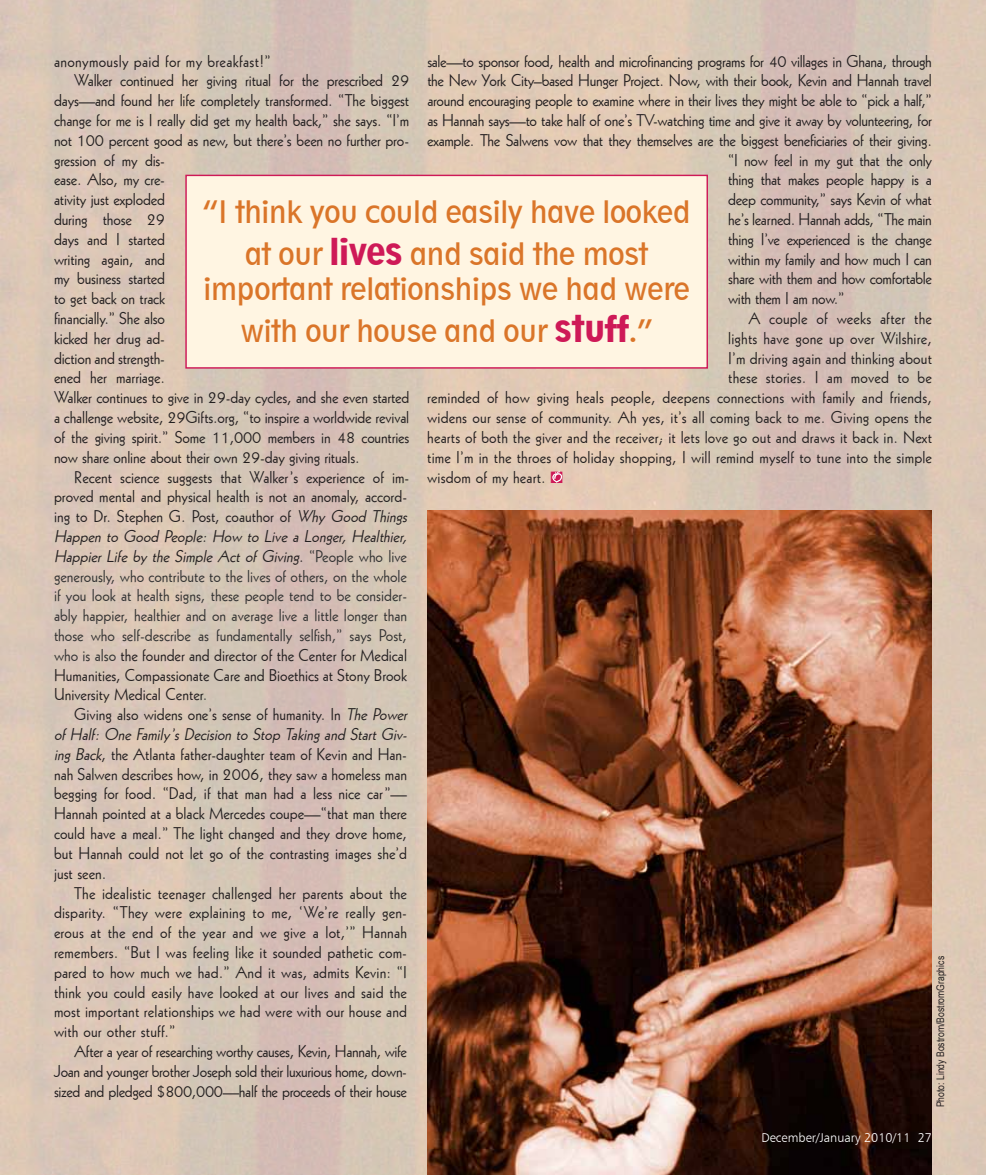
<style>
.page{position:relative;width:986px;height:1175px;background:#fff}
.page>*{position:absolute;margin:0;border:0;box-sizing:border-box;transform-origin:0 0}
.t1{font:condensed 28.95px/41.7px "Geometric 212 BT";letter-spacing:-.01em;color:#da7529;text-align:center}
.t2{font:16.5px "Geometric 231 BT Roman C";color:#231f20}
.t3{font:16.5px "Geometric 231 BT Roman C";letter-spacing:-.02em;color:#231f20}
.t4{font:16.5px "Geometric 231 BT Roman C";color:#333}
.t5{font:italic 16.5px "Geometric 231 BT Roman C";color:#231f20}
.t6{font:16.5px "Geometric 231 BT Roman C";letter-spacing:.02em;color:#231f20}
.t7{font:12.75px "Humanist 777 BT Light B";color:#fff}
.t8{font:10.5px "Arial Narrow";color:#231f20}
.s1{font-style:italic}
.s2{font-style:normal}
.s3{font-style:normal;color:#333}
.s4{color:#333}
.s5{color:#ce1957}
.s6{font-weight:800;font-size:34.8px;color:#ce1957}
</style>
<div class="page">
<div style="left:0;top:0;width:986px;height:1174px;background:linear-gradient(to right,#dac6b6,#d9c5b5)"></div>
<svg style="left:552px;top:471px;width:10px;height:11px"></svg>
<img style="left:427px;top:511px;width:505px;height:663px">
<div style="left:186px;top:175px;width:521px;height:193px;background:#fff5e2"></div>
<div style="left:185px;top:175px;width:523px;height:193px;border:1px solid #ce1957"></div>
<p class="t6" style="left:54px;top:50px;width:218px">anonymously paid for my breakfast!”</p>
<p class="t2" style="left:74px;top:70px;width:336px">Walker continued her giving ritual for the prescribed 29</p>
<p class="t2" style="left:54px;top:90px;width:357px">days—and found her life completely transformed. “The biggest</p>
<p class="t2" style="left:54px;top:109px;width:357px">change for me is I really did get my health back,” she says. “I’m</p>
<p class="t2" style="left:54px;top:129px;width:357px">not 100 percent good as new, but there’s been no further pro-</p>
<p class="t2" style="left:54px;top:149px;width:112px">gression of my dis-</p>
<p class="t2" style="left:54px;top:169px;width:112px">ease. Also, my cre-</p>
<p class="t2" style="left:54px;top:189px;width:112px">ativity just exploded</p>
<p class="t2" style="left:54px;top:208px;width:113px">during those 29</p>
<p class="t2" style="left:54px;top:228px;width:112px">days and I started</p>
<p class="t2" style="left:54px;top:248px;width:113px">writing again, and</p>
<p class="t2" style="left:54px;top:268px;width:113px">my business started</p>
<p class="t2" style="left:54px;top:288px;width:113px">to get back on track</p>
<p class="t2" style="left:54px;top:307px;width:112px">financially.” She also</p>
<p class="t2" style="left:54px;top:327px;width:112px">kicked her drug ad-</p>
<p class="t2" style="left:54px;top:347px;width:112px">diction and strength-</p>
<p class="t2" style="left:54px;top:367px;width:112px">ened her marriage.</p>
<p class="t2" style="left:54px;top:387px;width:357px">Walker continues to give in 29-day cycles, and she even started</p>
<p class="t2" style="left:54px;top:406px;width:357px">a challenge website, 29Gifts.org, “to inspire a worldwide revival</p>
<p class="t2" style="left:54px;top:426px;width:357px">of the giving spirit.” Some 11,000 members in 48 countries</p>
<p class="t2" style="left:54px;top:446px;width:307px">now share online about their own 29-day giving rituals.</p>
<p class="t2" style="left:74px;top:466px;width:336px">Recent science suggests that Walker’s experience of im-</p>
<p class="t2" style="left:54px;top:486px;width:354px">proved mental and physical health is not an anomaly, accord-</p>
<p class="t2" style="left:54px;top:505px;width:358px">ing to Dr. Stephen G. Post, coauthor of <span class="s1">Why Good Things</span></p>
<p class="t5" style="left:54px;top:525px;width:358px">Happen to Good People: How to Live a Longer, Healthier,</p>
<p class="t5" style="left:54px;top:545px;width:354px">Happier Life by the Simple Act of Giving<span class="s2">.</span> <span class="s3">“ Pe o p l e w h o l i v e</span></p>
<p class="t4" style="left:54px;top:565px;width:354px">generously, who contribute to the lives of others, on the whole</p>
<p class="t4" style="left:54px;top:585px;width:354px">if you look at health signs, these people tend to be consider-</p>
<p class="t4" style="left:54px;top:604px;width:354px">ably happier, healthier and on average live a little longer than</p>
<p class="t4" style="left:54px;top:624px;width:354px">those who self-describe as fundamentally selfish,” says Post,</p>
<p class="t2" style="left:54px;top:644px;width:354px"><span class="s4">who is also</span> the founder and director of the Center for Medical</p>
<p class="t2" style="left:54px;top:664px;width:354px">Humanities, Compassionate Care and Bioethics at Stony Brook</p>
<p class="t2" style="left:54px;top:684px;width:155px">University Medical Center<span class="s4">.</span></p>
<p class="t2" style="left:74px;top:703px;width:338px">Giving also widens one’s sense of humanity. In <span class="s1">The Power</span></p>
<p class="t5" style="left:54px;top:723px;width:358px">of Half: One Family’s Decision to Stop Taking and Start Giv-</p>
<p class="t2" style="left:54px;top:743px;width:354px"><span class="s1">ing Back</span>, the Atlanta father-daughter team of Kevin and Han-</p>
<p class="t2" style="left:54px;top:763px;width:354px">nah Salwen describes how, in 2006, they saw a homeless man</p>
<p class="t2" style="left:54px;top:783px;width:354px">begging for food. “Dad, if that man had a less nice car”—</p>
<p class="t2" style="left:54px;top:802px;width:354px">Hannah pointed at a black Mercedes coupe—“that man there</p>
<p class="t2" style="left:54px;top:822px;width:354px">could have a meal.” The light changed and they drove home,</p>
<p class="t2" style="left:54px;top:842px;width:354px">but Hannah could not let go of the contrasting images she’d</p>
<p class="t2" style="left:54px;top:862px;width:54px">just seen.</p>
<p class="t2" style="left:74px;top:882px;width:334px">The idealistic teenager challenged her parents about the</p>
<p class="t2" style="left:54px;top:901px;width:354px">disparity. “They were explaining to me, ‘We’re really gen-</p>
<p class="t2" style="left:54px;top:921px;width:354px">erous at the end of the year and we give a lot,’” Hannah</p>
<p class="t2" style="left:54px;top:941px;width:354px">remembers. “But I was feeling like it sounded pathetic com-</p>
<p class="t2" style="left:54px;top:961px;width:354px">pared to how much we had.” And it was, admits Kevin: “I</p>
<p class="t2" style="left:54px;top:981px;width:354px">think you could easily have looked at our lives and said the</p>
<p class="t2" style="left:54px;top:1000px;width:354px">most important relationships we had were with our house and</p>
<p class="t2" style="left:54px;top:1020px;width:123px">with our other stuff.”</p>
<p class="t3" style="left:74px;top:1040px;width:334px">After a year of researching worthy causes, Kevin, Hannah, wife</p>
<p class="t3" style="left:54px;top:1060px;width:354px">Joan and younger brother Joseph sold their luxurious home, down-</p>
<p class="t3" style="left:54px;top:1080px;width:354px">sized and pledged $800,000—half the proceeds of their house</p>
<p class="t3" style="left:427px;top:50px;width:506px">sale—to sponsor food, health and microfinancing programs for 40 villages in Ghana, through</p>
<p class="t3" style="left:427px;top:70px;width:506px">the New York City–based Hunger Project. Now, with their book, Kevin and Hannah travel</p>
<p class="t3" style="left:427px;top:90px;width:506px">around encouraging people to examine where in their lives they might be able to “pick a half,”</p>
<p class="t3" style="left:427px;top:109px;width:506px">as Hannah says—to take half of one’s TV-watching time and give it away by volunteering, for</p>
<p class="t3" style="left:427px;top:129px;width:506px">example. The Salwens vow that they themselves are the biggest beneficiaries of their giving.</p>
<p class="t3" style="left:728px;top:149px;width:205px">“I now feel in my gut that the only</p>
<p class="t3" style="left:728px;top:169px;width:205px">thing that makes people happy is a</p>
<p class="t3" style="left:728px;top:189px;width:205px">deep community,” says Kevin of what</p>
<p class="t3" style="left:728px;top:208px;width:205px">he’s learned. Hannah adds, “The main</p>
<p class="t3" style="left:728px;top:228px;width:205px">thing I’ve experienced is the change</p>
<p class="t3" style="left:728px;top:248px;width:205px">within my family and how much I can</p>
<p class="t3" style="left:728px;top:268px;width:205px">share with them and how comfortable</p>
<p class="t3" style="left:728px;top:288px;width:118px">with them I am now.”</p>
<p class="t2" style="left:748px;top:307px;width:185px">A couple of weeks after the</p>
<p class="t2" style="left:728px;top:327px;width:205px">lights have gone up over Wilshire,</p>
<p class="t2" style="left:728px;top:347px;width:205px">I’m driving again and thinking about</p>
<p class="t2" style="left:728px;top:367px;width:205px">these stories. I am moved to be</p>
<p class="t2" style="left:427px;top:387px;width:506px">reminded of how giving heals people, deepens connections with family and friends,</p>
<p class="t2" style="left:427px;top:406px;width:506px">widens our sense of community. Ah yes, it’s all coming back to me. Giving opens the</p>
<p class="t2" style="left:427px;top:426px;width:506px">hearts of both the giver and the receiver; it lets love go out and draws it back in. Next</p>
<p class="t2" style="left:427px;top:446px;width:506px">time I’m in the throes of holiday shopping, I will remind myself to tune into the simple</p>
<p class="t2" style="left:427px;top:466px;width:137px">wisdom of my heart. <span class="s5">■</span></p>
<h1 class="t1" style="left:202px;top:191px;width:489px">“I think you could easily have looked at our <span class="s6">lives</span> and said the most</h1>
<h1 class="t1" style="left:203px;top:268px;width:488px">important relationships we had were with our house and our <span class="s6">stuff</span>.”</h1>
<p class="t8" style="left:934px;top:1107px;width:153px;rotate:-90deg">Photo: Lindy Bostrom/BostromGraphics</p>
<p class="t7" style="left:761px;top:1129px;width:172px">December/January 2010/11 27</p>
</div>
